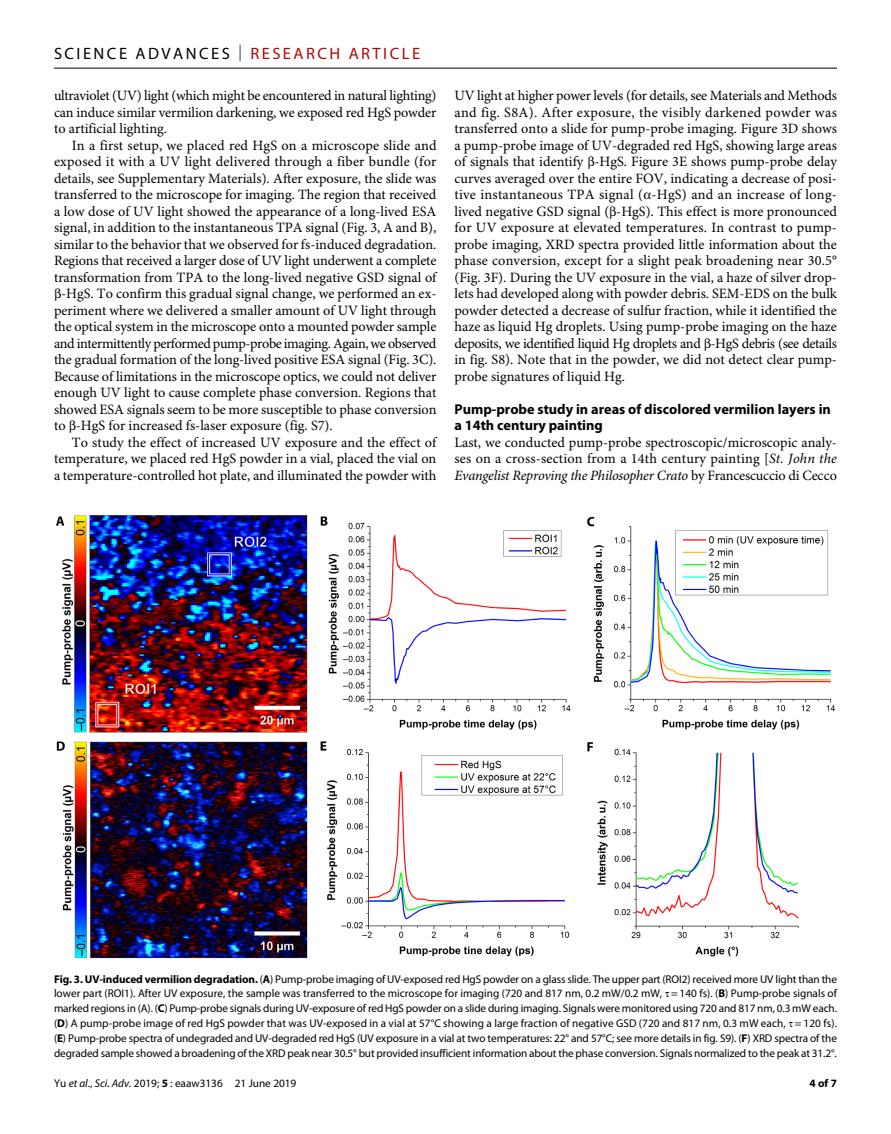
<style>
.page{position:relative;width:891px;height:1134px;background:#fff}
.page>*{position:absolute;margin:0;border:0;box-sizing:border-box;transform-origin:0 0}
.t1{font:16.5px "Myriad Pro";letter-spacing:.15em;color:#000}
.t2{font:14.25px/16.5px "Minion Pro";color:#000;text-align:justify}
.t3{font:700 14.25px/16.5px "Myriad Pro";color:#000}
.t4{font:14.25px "Minion Pro";letter-spacing:-.03em;color:#000}
.t5{font:11.25px/15px "Myriad Pro";letter-spacing:-.01em;color:#000;text-align:justify}
.t6{font:700 11.25px "Myriad Pro";color:#000}
.s1{font-weight:300}
.s2{color:#b10508}
.s3{font-style:italic}
.s4{font-weight:700}
</style>
<div class="page">
<hr style="left:54px;top:68px;width:783px;height:1px;background:#000">
<img style="left:56px;top:515px;width:779px;height:444px">
<p class="t1" style="left:54px;top:40px;width:368px">SCIENCE ADVANCES <span class="s1">|</span> <span class="s2">RESEARCH ARTICLE</span></p>
<p class="t2" style="left:54px;top:89px;width:384px">ultraviolet (UV) light (which might be encountered in natural lighting) can induce similar vermilion darkening, we exposed red HgS powder to artificial lighting.</p>
<p class="t2" style="left:72px;top:138px;width:366px">In a first setup, we placed red HgS on a microscope slide and</p>
<p class="t2" style="left:54px;top:155px;width:384px">exposed it with a UV light delivered through a fiber bundle (for</p>
<p class="t2" style="left:54px;top:171px;width:384px">details, see Supplementary Materials). After exposure, the slide was</p>
<p class="t2" style="left:54px;top:188px;width:384px">transferred to the microscope for imaging. The region that received</p>
<p class="t2" style="left:54px;top:204px;width:384px">a low dose of UV light showed the appearance of a long-lived ESA</p>
<p class="t2" style="left:54px;top:221px;width:384px">signal, in addition to the instantaneous TPA signal (Fig. 3, A and B),</p>
<p class="t2" style="left:54px;top:237px;width:384px">similar to the behavior that we observed for fs-induced degradation.</p>
<p class="t2" style="left:54px;top:254px;width:384px">Regions that received a larger dose of UV light underwent a complete</p>
<p class="t2" style="left:54px;top:270px;width:384px">transformation from TPA to the long-lived negative GSD signal of</p>
<p class="t2" style="left:61px;top:287px;width:377px">-HgS. To confirm this gradual signal change, we performed an ex-</p>
<p class="t2" style="left:54px;top:303px;width:384px">periment where we delivered a smaller amount of UV light through</p>
<p class="t2" style="left:54px;top:320px;width:384px">the optical system in the microscope onto a mounted powder sample</p>
<p class="t4" style="left:54px;top:334px;width:384px">and intermittently performed pump-probe imaging. Again, we observed</p>
<p class="t2" style="left:54px;top:353px;width:384px">the gradual formation of the long-lived positive ESA signal (Fig. 3C).</p>
<p class="t2" style="left:54px;top:369px;width:384px">Because of limitations in the microscope optics, we could not deliver</p>
<p class="t2" style="left:54px;top:386px;width:384px">enough UV light to cause complete phase conversion. Regions that</p>
<p class="t2" style="left:54px;top:402px;width:384px">showed ESA signals seem to be more susceptible to phase conversion</p>
<p class="t2" style="left:54px;top:419px;width:280px">to -HgS for increased fs-laser exposure (fig. S7).</p>
<p class="t2" style="left:72px;top:435px;width:366px">To study the effect of increased UV exposure and the effect of</p>
<p class="t2" style="left:54px;top:452px;width:384px">temperature, we placed red HgS powder in a vial, placed the vial on</p>
<p class="t2" style="left:54px;top:468px;width:384px">a temperature-controlled hot plate, and illuminated the powder with</p>
<p class="t2" style="left:454px;top:89px;width:384px">UV light at higher power levels (for details, see Materials and Methods and fig. S8A). After exposure, the visibly darkened powder was transferred onto a slide for pump-probe imaging. Figure 3D shows a pump-probe image of UV-degraded red HgS, showing large areas of signals that identify -HgS. Figure 3E shows pump-probe delay curves averaged over the entire FOV, indicating a decrease of posi&shy;tive instantaneous TPA signal ( -HgS) and an increase of long&shy;lived negative GSD signal ( -HgS). This effect is more pronounced for UV exposure at elevated temperatures. In contrast to pump&shy;probe imaging, XRD spectra provided little information about the phase conversion, except for a slight peak broadening near 30.5° (Fig. 3F). During the UV exposure in the vial, a haze of silver drop&shy;lets had developed along with powder debris. SEM-EDS on the bulk powder detected a decrease of sulfur fraction, while it identified the haze as liquid Hg droplets. Using pump-probe imaging on the haze deposits, we identified liquid Hg droplets and -HgS debris (see details in fig. S8). Note that in the powder, we did not detect clear pump&shy;probe signatures of liquid Hg.</p>
<p class="t3" style="left:454px;top:399px;width:378px">Pump-probe study in areas of discolored vermilion layers in a 14th century painting</p>
<p class="t2" style="left:454px;top:435px;width:384px">Last, we conducted pump-probe spectroscopic/microscopic analy&shy;ses on a cross-section from a 14th century painting [<span class="s3">St. John the Evangelist Reproving the Philosopher Crato</span> by Francescuccio di Cecco</p>
<p class="t5" style="left:54px;top:971px;width:785px"><span class="s4">Fig. 3. UV-induced vermilion degradation.</span> (<span class="s4">A</span>) Pump-probe imaging of UV-exposed red HgS powder on a glass slide. The upper part (ROI2) received more UV light than the lower part (ROI1). After UV exposure, the sample was transferred to the microscope for imaging (720 and 817 nm, 0.2 mW/0.2 mW, ▼ = 140 fs). (<span class="s4">B</span>) Pump-probe signals of marked regions in (A). (<span class="s4">C</span>) Pump-probe signals during UV-exposure of red HgS powder on a slide during imaging. Signals were monitored using 720 and 817 nm, 0.3 mW each. (<span class="s4">D</span>) A pump-probe image of red HgS powder that was UV-exposed in a vial at 57°C showing a large fraction of negative GSD (720 and 817 nm, 0.3 mW each, ▼ = 120 fs). (<span class="s4">E</span>) Pump-probe spectra of undegraded and UV-degraded red HgS (UV exposure in a vial at two temperatures: 22° and 57°C; see more details in fig. S9). (<span class="s4">F</span>) XRD spectra of the degraded sample showed a broadening of the XRD peak near 30.5° but provided insufficient information about the phase conversion. Signals normalized to the peak at 31.2°.</p>
<p class="t5" style="left:54px;top:1076px;width:244px">Yu <span class="s3">et al</span>., <span class="s3">Sci. Adv.</span> 2019; <span class="s4">5</span> : eaaw3136 21 June 2019</p>
<p class="t6" style="left:810px;top:1074px;width:29px">4 of 7</p>
</div>
